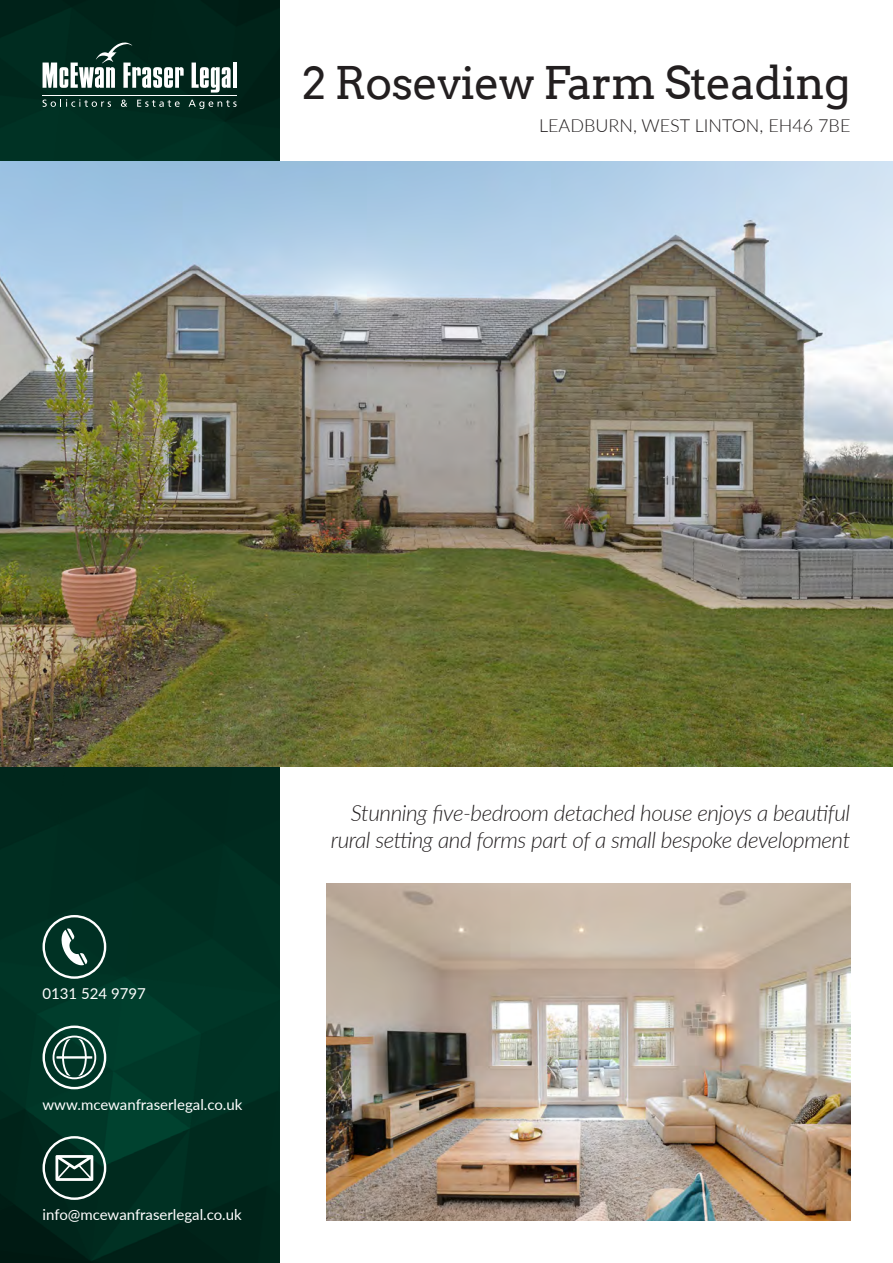
<style>
.page{position:relative;width:893px;height:1263px;background:#fff}
.page>*{position:absolute;margin:0;border:0;box-sizing:border-box;transform-origin:0 0}
.t1{font:45px "Arvo";letter-spacing:-.02em;color:#231f20}
.t2{font:italic 300 22.5px/27px "Lato";letter-spacing:-.02em;color:#231f20;text-align:right}
.t3{font:300 18px "Lato";color:#231f20}
.t4{font:15px "Lato";color:#fff}
</style>
<div class="page">
<img style="left:0;top:0;width:279px;height:1263px">
<img style="left:0;top:162px;width:893px;height:605px">
<svg style="left:43px;top:43px;width:141px;height:45px"></svg>
<svg style="left:192px;top:63px;width:39px;height:30px"></svg>
<hr style="left:233px;top:63px;width:4px;height:25px;background:#fff">
<hr style="left:43px;top:95px;width:194px;height:1px;background:#fff">
<svg style="left:43px;top:99px;width:68px;height:8px"></svg>
<svg style="left:121px;top:100px;width:6px;height:7px"></svg>
<svg style="left:137px;top:100px;width:43px;height:7px"></svg>
<svg style="left:189px;top:100px;width:48px;height:9px"></svg>
<img style="left:326px;top:883px;width:524px;height:337px">
<svg style="left:43px;top:915px;width:63px;height:64px;background:#335a4f"></svg>
<svg style="left:43px;top:1025px;width:63px;height:64px;background:#3a6559"></svg>
<svg style="left:43px;top:1136px;width:63px;height:64px;background:#3a5b52"></svg>
<h1 class="t1" style="left:302px;top:55px;width:550px">2 Roseview Farm Steading</h1>
<p class="t3" style="left:539px;top:113px;width:313px">LEADBURN, WEST LINTON, EH46 7BE</p>
<p class="t4" style="left:43px;top:983px;width:105px">0131 524 9797</p>
<p class="t4" style="left:43px;top:1094px;width:201px">www.mcewanfraserlegal.co.uk</p>
<p class="t4" style="left:43px;top:1204px;width:201px">info@mcewanfraserlegal.co.uk</p>
<p class="t2" style="left:331px;top:798px;width:521px">Stunning five-bedroom detached house enjoys a beautiful rural setting and forms part of a small bespoke development</p>
</div>
